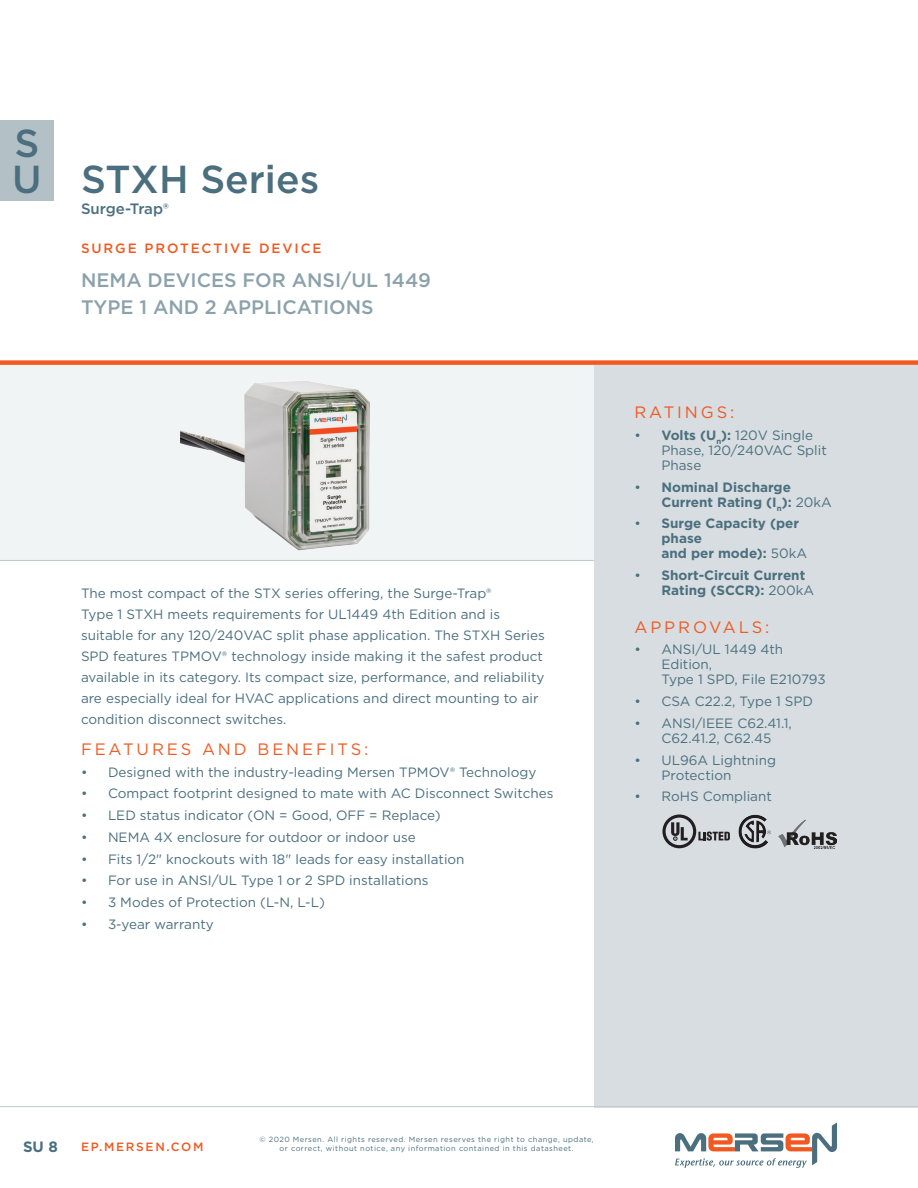
<style>
.page{position:relative;width:918px;height:1188px;background:#fff}
.page>*{position:absolute;margin:0;border:0;box-sizing:border-box;transform-origin:0 0}
.NEW_Product_MSL_Page{font:500 39px/36px "Gotham";color:#4b6f7f}
.NEW_Product_type{font:500 19.5px/27px "Gotham";color:#8ba2aa}
.NEW_Subhead{font:16.5px "Gotham";letter-spacing:.175em;color:#f15921}
.NEW_Product_MSL_Page-2{font:500 15px "Gotham";color:#4b6f7f}
.t1{font:700 15px "Gotham";color:#4b6f7f}
.NEW_Text{font:13.5px/21px "Gotham";color:#4b6f7f}
.t2{font:700 13.5px/15px "Gotham";color:#4b6f7f}
.NEW_Product_group{font:500 13.5px "Gotham";letter-spacing:.14em;color:#f15921}
.t3{font:500 12px "Gotham";letter-spacing:.14em;color:#f15921}
.t4{font:7.5px/9px "Gotham";letter-spacing:.06em;color:#4b6f7f;text-align:center}
.s1{font-weight:700}
.s2{font-weight:400}
</style>
<div class="page">
<div style="left:0;top:365px;width:594px;height:195px;background:#f1f4f5"></div>
<div style="left:594px;top:365px;width:324px;height:742px;background:#d7dde0"></div>
<div style="left:0;top:360px;width:918px;height:5px;background:#f15921"></div>
<hr style="left:0;top:1106px;width:918px;height:1px;background:#c0cace">
<svg style="left:675px;top:1122px;width:162px;height:46px"></svg>
<hr style="left:0;top:560px;width:594px;height:1px;background:#c0cace">
<div style="left:0;top:120px;width:54px;height:81px;background:#b3c0c6"></div>
<img style="left:180px;top:360px;width:234px;height:191px">
<svg style="left:662px;top:814px;width:68px;height:34px"></svg>
<img style="left:738px;top:815px;width:33px;height:33px">
<img style="left:779px;top:820px;width:57px;height:28px">
<h1 class="NEW_Product_MSL_Page" style="left:12px;top:125px;width:31px">S<br>U</h1>
<p class="NEW_Product_MSL_Page" style="left:81px;top:160px;width:240px">STXH Series</p>
<p class="NEW_Product_MSL_Page-2" style="left:81px;top:199px;width:89px">Surge-Trap®</p>
<p class="NEW_Product_group" style="left:81px;top:239px;width:242px">SURGE PROTECTIVE DEVICE</p>
<p class="NEW_Product_type" style="left:81px;top:267px;width:351px">NEMA DEVICES FOR ANSI/UL 1449<br>TYPE 1 AND 2 APPLICATIONS</p>
<p class="NEW_Text" style="left:81px;top:583px;width:465px">The most compact of the STX series offering, the Surge-Trap®<br>Type 1 STXH meets requirements for UL1449 4th Edition and is suitable for any 120/240VAC split phase application. The STXH Series SPD features TPMOV® technology inside making it the safest product available in its category. Its compact size, performance, and reliability are especially ideal for HVAC applications and direct mounting to air condition disconnect switches.</p>
<p class="NEW_Subhead" style="left:81px;top:738px;width:289px">FEATURES AND BENEFITS:</p>
<p class="NEW_Text" style="left:81px;top:761px;width:457px">• Designed with the industry-leading Mersen TPMOV® Technology</p>
<p class="NEW_Text" style="left:81px;top:783px;width:474px">• Compact footprint designed to mate with AC Disconnect Switches</p>
<p class="NEW_Text" style="left:81px;top:805px;width:361px">• LED status indicator (ON = Good, OFF = Replace)</p>
<p class="NEW_Text" style="left:81px;top:826px;width:336px">• NEMA 4X enclosure for outdoor or indoor use</p>
<p class="NEW_Text" style="left:81px;top:848px;width:385px">• Fits 1/2" knockouts with 18" leads for easy installation</p>
<p class="NEW_Text" style="left:81px;top:870px;width:349px">• For use in ANSI/UL Type 1 or 2 SPD installations</p>
<p class="NEW_Text" style="left:81px;top:892px;width:245px">• 3 Modes of Protection (L-N, L-L)</p>
<p class="NEW_Text" style="left:81px;top:913px;width:134px">• 3-year warranty</p>
<p class="NEW_Subhead" style="left:634px;top:402px;width:101px">RATINGS:</p>
<p class="NEW_Text" style="left:662px;top:427px;width:167px;line-height:15px;text-indent:-27px">• <span class="s1">Volts (U</span><sub>n</sub><span class="s1">):</span> 120V Single<br>Phase, 120/240VAC Split<br>Phase</p>
<p class="t2" style="left:662px;top:479px;width:172px;text-indent:-27px"><span class="s2">•</span> Nominal Discharge<br>Current Rating (I<sub>n</sub>): <span class="s2">20kA</span></p>
<p class="t2" style="left:662px;top:516px;width:147px;text-indent:-27px"><span class="s2">•</span> Surge Capacity (per phase<br>and per mode): <span class="s2">50kA</span></p>
<p class="t2" style="left:662px;top:568px;width:154px;text-indent:-27px"><span class="s2">•</span> Short-Circuit Current<br>Rating (SCCR): <span class="s2">200kA</span></p>
<p class="NEW_Subhead" style="left:634px;top:616px;width:137px">APPROVALS:</p>
<p class="NEW_Text" style="left:662px;top:642px;width:166px;line-height:15px;text-indent:-27px">• ANSI/UL 1449 4th<br>Edition,<br>Type 1 SPD, File E210793</p>
<p class="NEW_Text" style="left:634px;top:691px;width:180px">• CSA C22.2, Type 1 SPD</p>
<p class="NEW_Text" style="left:634px;top:715px;width:159px;line-height:15px;text-align:center">• ANSI/IEEE C62.41.1,<br>C62.41.2, C62.45</p>
<p class="NEW_Text" style="left:662px;top:752px;width:116px;line-height:15px;text-indent:-27px">• UL96A Lightning<br>Protection</p>
<p class="NEW_Text" style="left:634px;top:786px;width:139px">• RoHS Compliant</p>
<p class="t1" style="left:23px;top:1136px;width:36px">SU 8</p>
<p class="t3" style="left:81px;top:1138px;width:124px">EP.MERSEN.COM</p>
<p class="t4" style="left:259px;top:1134px;width:336px">© 2020 Mersen. All rights reserved. Mersen reserves the right to change, update, or correct, without notice, any information contained in this datasheet.</p>
</div>
